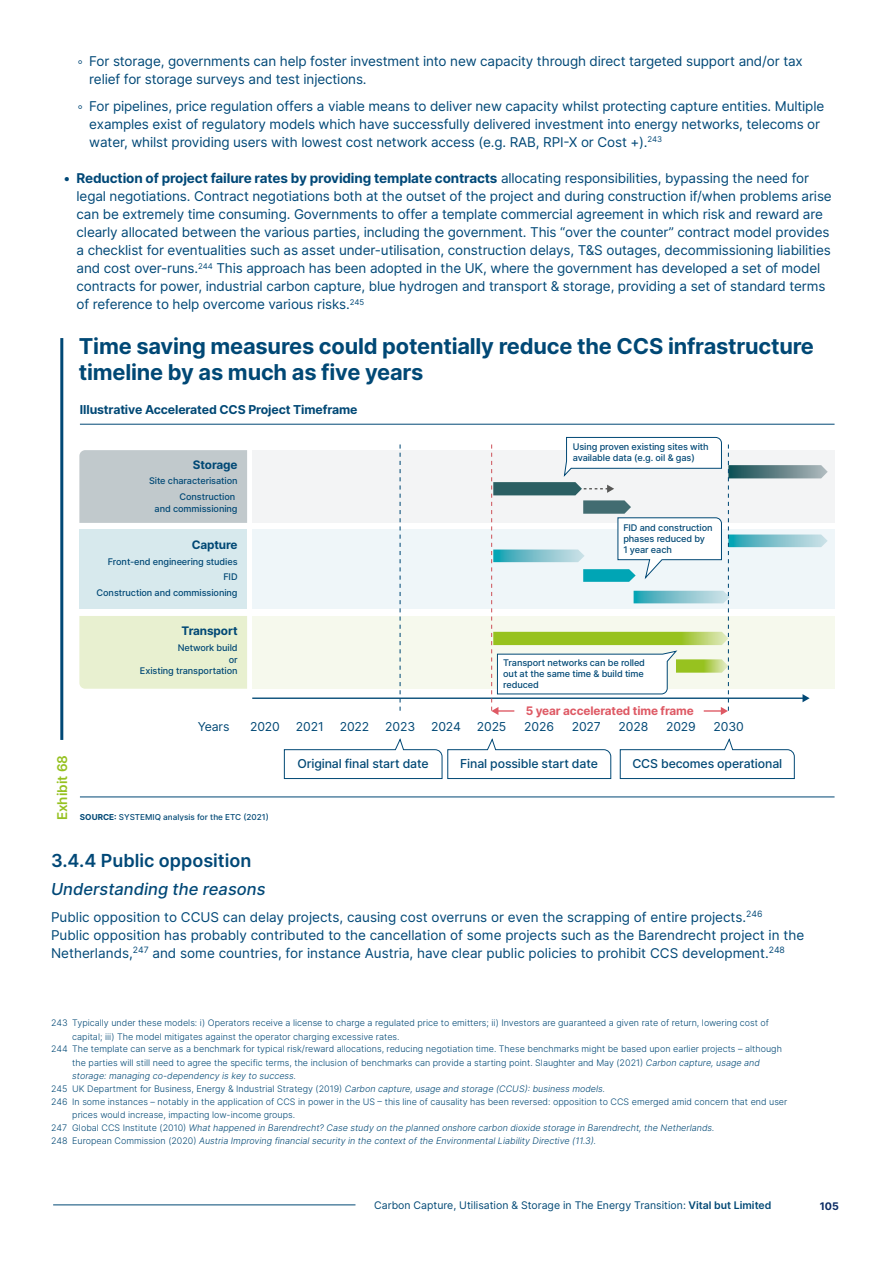
<style>
.page{position:relative;width:893px;height:1263px;background:#fff}
.page>*{position:absolute;margin:0;border:0;box-sizing:border-box;transform-origin:0 0}
.t1{font:700 21.9px/26.2px "Inter";letter-spacing:-.01em;color:#004875}
.t2{font:600 18px "Inter";color:#004877}
.t3{font:italic 500 16.5px "Inter";color:#004877}
.t4{font:13.5px/18px "Inter";letter-spacing:-.01em;color:#004877}
.t5{font:600 13.5px "Inter";color:#95c11f}
.t6{font:500 12.3px "Inter";letter-spacing:-.01em;color:#004875}
.t7{font:12.3px "Inter";letter-spacing:-.01em;color:#004875}
.t8{font:700 12.3px "Inter";letter-spacing:-.01em;color:#004875}
.t9{font:700 11.7px "Inter";letter-spacing:-.01em;color:#de5964}
.t10{font:700 11.7px "Inter";letter-spacing:-.01em;color:#004875}
.t11{font:10.5px "Inter";color:#004875}
.t12{font:700 10.5px "Inter";color:#0c2c65}
.t13{font:500 9.15px/10.9px "Inter";letter-spacing:-.01em;color:#004875;text-align:right}
.t14{font:300 9px "Inter";color:#004875}
.t15{font:italic 300 9px "Inter";color:#004875}
.t16{font:500 8.25px "Inter";color:#004875}
.s1{font-family:"Inter V"}
.s2{font-weight:700}
.s3{font-style:italic}
.s4{font-style:normal}
.s5{font-weight:600}
</style>
<div class="page">
<svg style="left:284px;top:738px;width:327px;height:41px"></svg>
<svg style="left:620px;top:738px;width:175px;height:41px"></svg>
<div style="left:252px;top:450px;width:582px;height:73px;background:#f3f4f5"></div>
<div style="left:252px;top:616px;width:582px;height:73px;background:#f6f9ed"></div>
<div style="left:252px;top:530px;width:582px;height:79px;background:#eff6f9"></div>
<div style="left:79px;top:450px;width:168px;height:73px;background:#c1c9cc"></div>
<div style="left:79px;top:616px;width:168px;height:73px;background:#e8f0d0"></div>
<div style="left:79px;top:530px;width:168px;height:79px;background:#d7e9ed"></div>
<hr style="left:80px;top:424px;width:754px;height:1px;background:#004875">
<hr style="left:80px;top:796px;width:754px;height:1px;background:#004875">
<hr style="left:252px;top:697px;width:552px;height:2px;background:#004875">
<svg style="left:400px;top:444px;width:1px;height:267px"></svg>
<svg style="left:491px;top:437px;width:337px;height:278px"></svg>
<hr style="left:60px;top:338px;width:3px;height:402px;background:#004875">
<hr style="left:53px;top:1204px;width:302px;height:1px;background:#004875">
<p class="t4" style="left:89px;top:52px;width:715px;text-indent:-13px"><span class="s1">◦</span> For storage, governments can help foster investment into new capacity through direct targeted support and/or tax relief for storage surveys and test injections.</p>
<p class="t4" style="left:89px;top:97px;width:736px;text-indent:-13px"><span class="s1">◦</span> For pipelines, price regulation offers a viable means to deliver new capacity whilst protecting capture entities. Multiple examples exist of regulatory models which have successfully delivered investment into energy networks, telecoms or water, whilst providing users with lowest cost network access (e.g. RAB, RPI-X or Cost +).<sup>243</sup></p>
<p class="t4" style="left:77px;top:169px;width:757px;text-indent:-13px"><span class="s2">• Reduction of project failure rates by providing template contracts</span> allocating responsibilities, bypassing the need for legal negotiations. Contract negotiations both at the outset of the project and during construction if/when problems arise can be extremely time consuming. Governments to offer a template commercial agreement in which risk and reward are clearly allocated between the various parties, including the government. This “over the counter” contract model provides a checklist for eventualities such as asset under-utilisation, construction delays, T&amp;S outages, decommissioning liabilities and cost over-runs.<sup>244</sup> This approach has been adopted in the UK, where the government has developed a set of model contracts for power, industrial carbon capture, blue hydrogen and transport &amp; storage, providing a set of standard terms of reference to help overcome various risks.<sup>245</sup></p>
<h1 class="t1" style="left:79px;top:332px;width:736px">Time saving measures could potentially reduce the CCS infrastructure timeline by as much as five years</h1>
<p class="t8" style="left:80px;top:401px;width:279px">Illustrative Accelerated CCS Project Timeframe</p>
<p class="t10" style="left:193px;top:456px;width:46px">Storage</p>
<p class="t13" style="left:149px;top:473px;width:90px;line-height:15.8px">Site characterisation<br>Construction</p>
<p class="t13" style="left:155px;top:503px;width:84px">and commissioning</p>
<p class="t10" style="left:192px;top:536px;width:47px">Capture</p>
<p class="t13" style="left:97px;top:553px;width:142px;line-height:15.8px">Front-end engineering studies<br>FID<br>Construction and commissioning</p>
<p class="t10" style="left:182px;top:622px;width:57px">Transport</p>
<p class="t13" style="left:140px;top:641px;width:99px;line-height:11.7px">Network build<br>or<br>Existing transportation</p>
<p class="t13" style="left:573px;top:441px;width:137px;text-align:left">Using proven existing sites with available data (e.g. oil &amp; gas)</p>
<p class="t13" style="left:623px;top:521px;width:91px;text-align:left">FID and construction phases reduced by<br>1 year each</p>
<p class="t13" style="left:503px;top:657px;width:143px;text-align:left">Transport networks can be rolled out at the same time &amp; build time reduced</p>
<p class="t9" style="left:526px;top:701px;width:170px">5 year accelerated time frame</p>
<p class="t5" style="left:52px;top:820px;width:67px;rotate:-90deg">Exhibit 68</p>
<p class="t7" style="left:198px;top:717px;width:33px">Years</p>
<p class="t7" style="left:250px;top:717px;width:31px">2020</p>
<p class="t7" style="left:296px;top:717px;width:29px">2021</p>
<p class="t7" style="left:340px;top:717px;width:31px">2022</p>
<p class="t7" style="left:385px;top:717px;width:31px">2023</p>
<p class="t7" style="left:431px;top:717px;width:31px">2024</p>
<p class="t7" style="left:477px;top:717px;width:31px">2025</p>
<p class="t7" style="left:524px;top:717px;width:31px">2026</p>
<p class="t7" style="left:572px;top:717px;width:31px">2027</p>
<p class="t7" style="left:619px;top:717px;width:31px">2028</p>
<p class="t7" style="left:666px;top:717px;width:31px">2029</p>
<p class="t7" style="left:714px;top:717px;width:32px">2030</p>
<p class="t16" style="left:80px;top:811px;width:190px"><span class="s2">SOURCE:</span> SYSTEMIQ analysis for the ETC (2021)</p>
<p class="t6" style="left:297px;top:754px;width:133px">Original final start date</p>
<p class="t6" style="left:460px;top:754px;width:139px">Final possible start date</p>
<p class="t6" style="left:632px;top:754px;width:151px">CCS becomes operational</p>
<h2 class="t2" style="left:51px;top:847px;width:202px">3.4.4 Public opposition</h2>
<p class="t3" style="left:51px;top:877px;width:216px">Understanding the reasons</p>
<p class="t4" style="left:51px;top:908px;width:755px">Public opposition to CCUS can delay projects, causing cost overruns or even the scrapping of entire projects.<sup>246<br></sup>Public opposition has probably contributed to the cancellation of some projects such as the Barendrecht project in the<br>Netherlands,<sup>247</sup> and some countries, for instance Austria, have clear public policies to prohibit CCS development.<sup>248</sup></p>
<p class="t14" style="left:51px;top:1016px;width:720px">243 Typically under these models: i) Operators receive a license to charge a regulated price to emitters; ii) Investors are guaranteed a given rate of return, lowering cost of</p>
<p class="t14" style="left:72px;top:1030px;width:329px">capital; iii) The model mitigates against the operator charging excessive rates.</p>
<p class="t14" style="left:51px;top:1043px;width:732px">244 The template can serve as a benchmark for typical risk/reward allocations, reducing negotiation time. These benchmarks might be based upon earlier projects – although</p>
<p class="t14" style="left:72px;top:1056px;width:689px">the parties will still need to agree the specific terms, the inclusion of benchmarks can provide a starting point. Slaughter and May (2021) <span class="s3">Carbon capture, usage and</span></p>
<p class="t15" style="left:72px;top:1070px;width:225px">storage: managing co-dependency is key to success.</p>
<p class="t14" style="left:51px;top:1082px;width:556px">245 UK Department for Business, Energy &amp; Industrial Strategy (2019) <span class="s3">Carbon capture, usage and storage (CCUS): business models.</span></p>
<p class="t14" style="left:51px;top:1095px;width:738px">246 In some instances – notably in the application of CCS in power in the US – this line of causality has been reversed: opposition to CCS emerged amid concern that end user</p>
<p class="t14" style="left:72px;top:1109px;width:224px">prices would increase, impacting low-income groups.</p>
<p class="t15" style="left:51px;top:1121px;width:665px"><span class="s4">247 Global CCS Institute (2010)</span> What happened in Barendrecht? Case study on the planned onshore carbon dioxide storage in Barendrecht, the Netherlands.</p>
<p class="t15" style="left:51px;top:1134px;width:547px"><span class="s4">248 European Commission (2020)</span> Austria Improving financial security in the context of the Environmental Liability Directive (11.3).</p>
<p class="t11" style="left:374px;top:1197px;width:399px">Carbon Capture, Utilisation &amp; Storage in The Energy Transition: <span class="s5">Vital but Limited</span></p>
<p class="t12" style="left:820px;top:1198px;width:21px">105</p>
</div>
